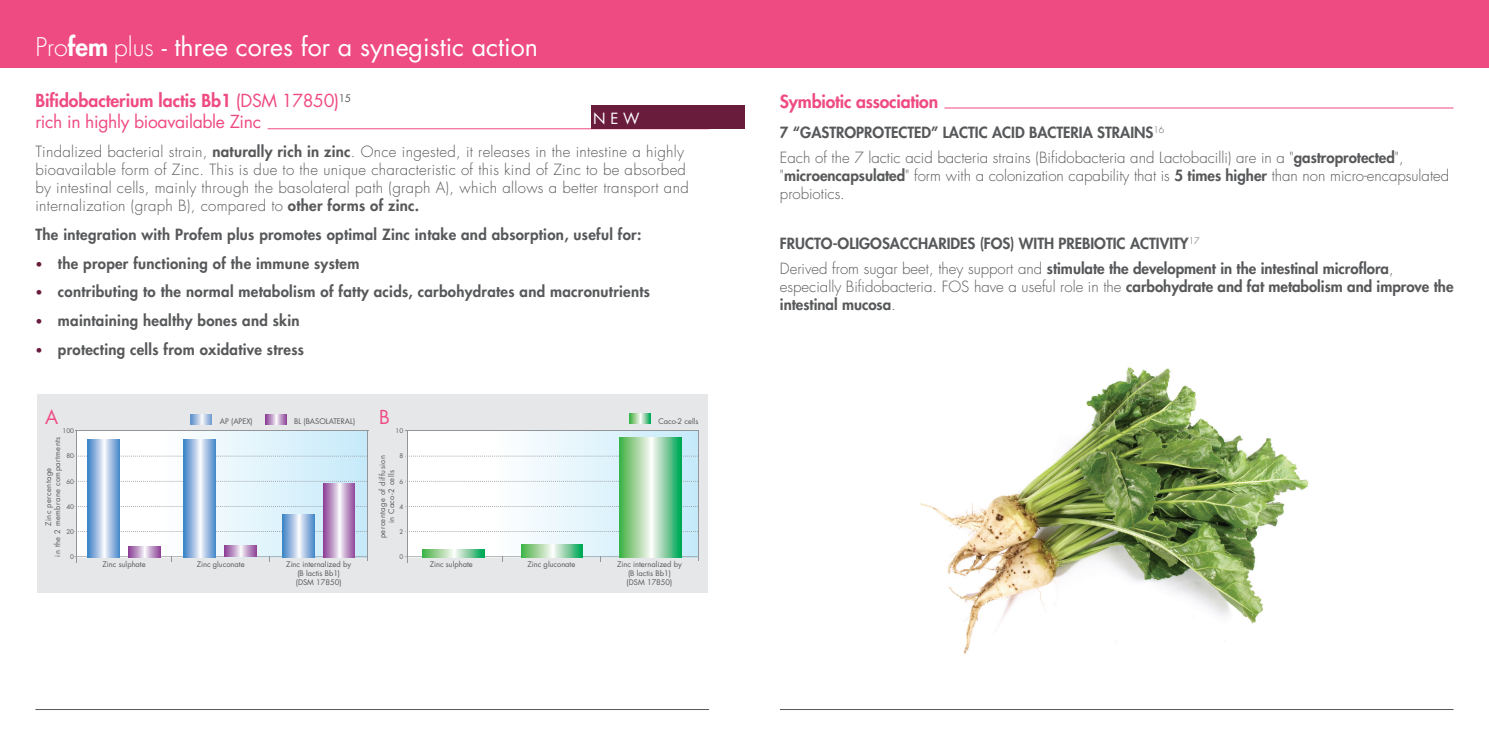
<style>
.page{position:relative;width:1489px;height:745px;background:#fff}
.page>*{position:absolute;margin:0;border:0;box-sizing:border-box;transform-origin:0 0}
.t1{font:25px "Futura LT";color:#fff}
.t2{font:18.75px "Futura LT";color:#ef4b83}
.t3{font:17.5px/21px "Futura LT";letter-spacing:-.02em;color:#ef4b83}
.t4{font:800 17.5px "Futura LT";letter-spacing:-.01em;color:#ef4b83}
.t5{font:300 15px/18px "Futura LT";letter-spacing:.02em;color:#57585a}
.t6{font:800 15px "Futura LT";letter-spacing:.02em;color:#57585a}
.t7{font:800 15px/25.1px "Futura LT";color:#57585a}
.t8{font:300 15px/25.1px "Futura LT";color:#57585a}
.t9{font:15px "Futura LT";color:#fff}
.t10{font:7.5px/9px "Futura LT";color:#57585a}
.t11{font:7.5px/9px "Futura LT";letter-spacing:.05em;color:#57585a;text-align:center}
.t12{font:6.25px "Futura LT";color:#57585a}
.s1{font-weight:300}
.s2{font-weight:800}
.s3{font-size:12.5px;color:#6a1c3d}
</style>
<div class="page">
<div style="left:0;top:0;width:1488px;height:67px;background:#ef4b83"></div>
<hr style="left:35px;top:708px;width:674px;height:1px;background:#57585a">
<hr style="left:780px;top:708px;width:673px;height:1px;background:#57585a">
<hr style="left:268px;top:128px;width:441px;height:1px;background:#ef4b83">
<hr style="left:944px;top:108px;width:509px;height:1px;background:#ef4b83">
<img style="left:920px;top:367px;width:388px;height:287px">
<div style="left:590px;top:105px;width:154px;height:24px;background:#6a1c3d"></div>
<div style="left:37px;top:393px;width:670px;height:198px;background:#e6e7e9"></div>
<svg style="left:77px;top:431px;width:290px;height:125px;background:#e5f4fb"></svg>
<hr style="left:367px;top:430px;width:1px;height:131px;background:#939598">
<svg style="left:77px;top:505px;width:290px;height:1px"></svg>
<svg style="left:77px;top:480px;width:290px;height:1px"></svg>
<hr style="left:76px;top:430px;width:1px;height:131px;background:#939598">
<svg style="left:74px;top:531px;width:293px;height:1px"></svg>
<svg style="left:74px;top:455px;width:293px;height:1px"></svg>
<hr style="left:75px;top:430px;width:293px;height:1px;background:#939598">
<svg style="left:74px;top:556px;width:293px;height:5px"></svg>
<svg style="left:88px;top:439px;width:31px;height:117px;background:#9ebde1"></svg>
<svg style="left:128px;top:546px;width:32px;height:10px"></svg>
<svg style="left:184px;top:439px;width:31px;height:117px;background:#9ebde1"></svg>
<svg style="left:224px;top:545px;width:32px;height:11px"></svg>
<svg style="left:282px;top:514px;width:32px;height:42px"></svg>
<svg style="left:323px;top:483px;width:32px;height:73px;background:#bf98c6"></svg>
<svg style="left:191px;top:414px;width:21px;height:10px"></svg>
<div style="left:407px;top:431px;width:291px;height:125px;background:linear-gradient(to right,#fff,#c5eaf6)"></div>
<hr style="left:698px;top:430px;width:1px;height:131px;background:#939598">
<svg style="left:408px;top:505px;width:290px;height:1px"></svg>
<svg style="left:408px;top:480px;width:290px;height:1px"></svg>
<hr style="left:407px;top:430px;width:1px;height:131px;background:#939598">
<svg style="left:405px;top:531px;width:293px;height:1px"></svg>
<svg style="left:405px;top:455px;width:293px;height:1px"></svg>
<hr style="left:406px;top:430px;width:292px;height:1px;background:#939598">
<svg style="left:405px;top:556px;width:293px;height:5px"></svg>
<svg style="left:521px;top:544px;width:62px;height:12px"></svg>
<svg style="left:619px;top:437px;width:62px;height:119px;background:#8ed19e"></svg>
<svg style="left:422px;top:549px;width:62px;height:7px"></svg>
<svg style="left:629px;top:413px;width:21px;height:10px"></svg>
<svg style="left:265px;top:414px;width:21px;height:10px"></svg>
<h1 class="t1" style="left:35px;top:30px;width:504px"><span class="s1">Pro</span><span class="s2">fem</span> <span class="s1">plus</span> - three cores for a synegistic action</h1>
<p class="t3" style="left:35px;top:91px;width:317px"><span class="s2">Bifidobacterium lactis Bb1</span> (DSM 17850)<sup>15 </sup>rich in highly bioavailable Zinc</p>
<p class="t5" style="left:35px;top:143px;width:654px">Tindalized bacterial strain, <span class="s2">naturally rich in zinc</span>. Once ingested, it releases in the intestine a highly bioavailable form of Zinc. This is due to the unique characteristic of this kind of Zinc to be absorbed by intestinal cells, mainly through the basolateral path (graph A), which allows a better transport and internalization (graph B), compared to <span class="s2">other forms of zinc.</span></p>
<p class="t6" style="left:35px;top:224px;width:607px">The integration with Profem plus promotes optimal Zinc intake and absorption, useful for:</p>
<p class="t6" style="left:35px;top:253px;width:325px"><span class="s3">•</span> the proper functioning of the immune system</p>
<p class="t6" style="left:35px;top:281px;width:616px"><span class="s3">•</span> contributing to the normal metabolism of fatty acids, carbohydrates and macronutrients</p>
<p class="t6" style="left:35px;top:310px;width:266px"><span class="s3">•</span> maintaining healthy bones and skin</p>
<p class="t6" style="left:35px;top:339px;width:270px"><span class="s3">•</span> protecting cells from oxidative stress</p>
<p class="t9" style="left:593px;top:108px;width:48px">NEW</p>
<p class="t2" style="left:45px;top:405px;width:15px">A</p>
<p class="t2" style="left:379px;top:405px;width:12px">B</p>
<p class="t10" style="left:220px;top:417px;width:34px">AP (APEX)</p>
<p class="t10" style="left:294px;top:417px;width:62px">BL (BASOLATERAL)</p>
<p class="t10" style="left:658px;top:417px;width:41px">Caco-2 cells</p>
<p class="t12" style="left:63px;top:426px;width:13px">100</p>
<p class="t12" style="left:395px;top:426px;width:9px">10</p>
<p class="t12" style="left:66px;top:452px;width:9px">80</p>
<p class="t12" style="left:399px;top:452px;width:5px">8</p>
<p class="t12" style="left:66px;top:477px;width:9px">60</p>
<p class="t12" style="left:399px;top:477px;width:5px">6</p>
<p class="t11" style="left:44px;top:556px;width:121px;rotate:-90deg">Zinc percentage<br>in the 2 membrane compartments</p>
<p class="t11" style="left:378px;top:538px;width:85px;rotate:-90deg">percentage of diffusion in Caco-2 cells</p>
<p class="t12" style="left:66px;top:502px;width:9px">40</p>
<p class="t12" style="left:399px;top:502px;width:5px">4</p>
<p class="t12" style="left:66px;top:527px;width:9px">20</p>
<p class="t12" style="left:399px;top:527px;width:5px">2</p>
<p class="t12" style="left:70px;top:552px;width:5px">0</p>
<p class="t12" style="left:399px;top:552px;width:5px">0</p>
<p class="t10" style="left:197px;top:559px;width:49px">Zinc gluconate</p>
<p class="t10" style="left:430px;top:559px;width:45px">Zinc sulphate</p>
<p class="t10" style="left:286px;top:559px;width:66px">Zinc internalized by</p>
<p class="t10" style="left:527px;top:559px;width:49px">Zinc gluconate</p>
<p class="t10" style="left:296px;top:568px;width:47px">(B lactis Bb1) (DSM 17850)</p>
<p class="t10" style="left:617px;top:559px;width:66px;text-align:center">Zinc internalized by (B lactis Bb1)<br>(DSM 17850)</p>
<p class="t10" style="left:103px;top:559px;width:45px">Zinc sulphate</p>
<p class="t4" style="left:780px;top:90px;width:160px">Symbiotic association</p>
<p class="t8" style="left:780px;top:120px;width:625px"><span class="s2">7 “GASTROPROTECTED” LACTIC ACID BACTERIA STRAINS</span><sup>16<br></sup>Each of the 7 lactic acid bacteria strains (Bifidobacteria and Lactobacilli) are in a "<span class="s2">gastroprotected</span>",</p>
<p class="t8" style="left:780px;top:167px;width:670px;line-height:18px">"<span class="s2">microencapsulated</span>" form with a colonization capability that is <span class="s2">5 times higher</span> than non micro-encapsulated probiotics.</p>
<p class="t7" style="left:780px;top:231px;width:615px">FRUCTO-OLIGOSACCHARIDES (FOS) WITH PREBIOTIC ACTIVITY<sup>17<br></sup><span class="s1">Derived from sugar beet, they support and</span> stimulate the development in the intestinal microflora<span class="s1">,</span></p>
<p class="t7" style="left:780px;top:277px;width:675px;line-height:18px"><span class="s1">especially Bifidobacteria. FOS have a useful role in the</span> carbohydrate and fat metabolism and improve the intestinal mucosa<span class="s1">.</span></p>
</div>
